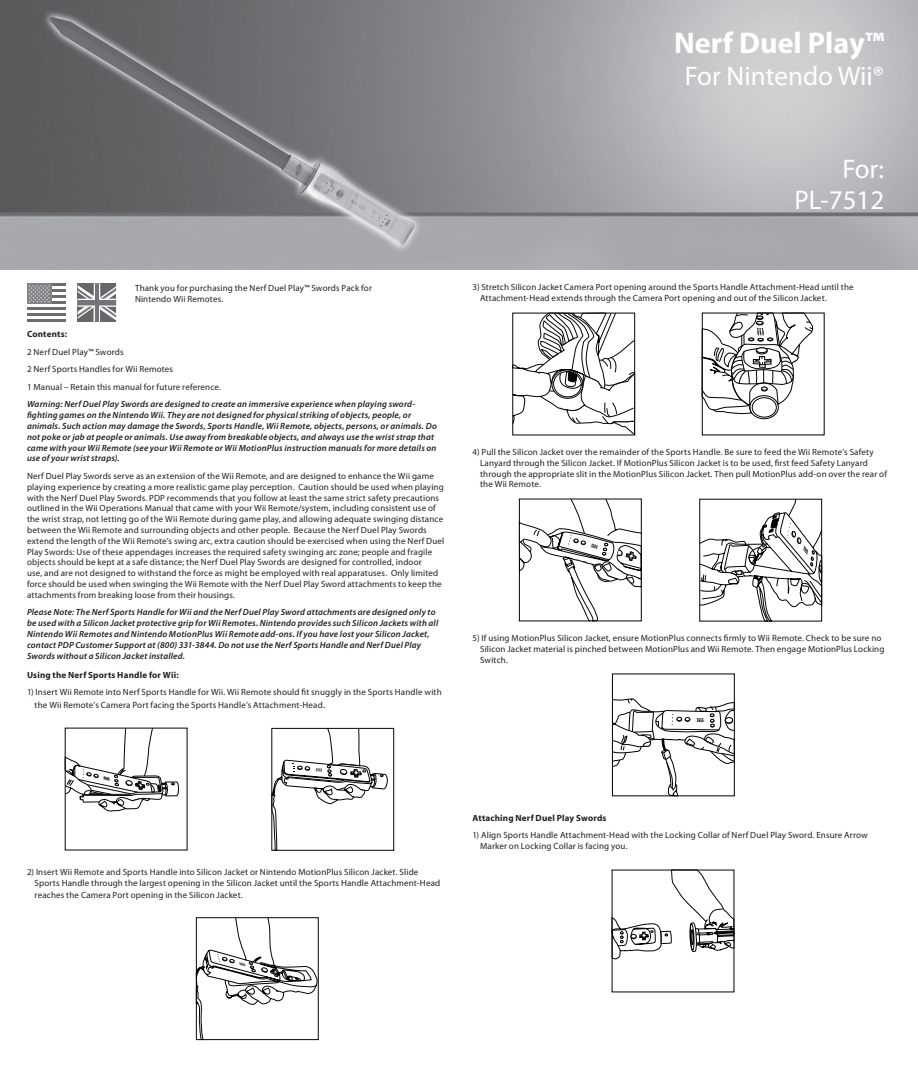
<style>
.page{position:relative;width:918px;height:1080px;background:#fff}
.page>*{position:absolute;margin:0;border:0;box-sizing:border-box;transform-origin:0 0}
.t1{font:700 30px "Myriad Pro";color:#fff}
.t2{font:27px "Myriad Pro";color:#fff}
.t3{font:9px/10.8px "Myriad Pro";letter-spacing:.015em;color:#231f20}
.t4{font:italic 600 9px/10.8px "Myriad Pro";letter-spacing:.02em;color:#231f20}
.t5{font:700 9px "Myriad Pro";letter-spacing:.02em;color:#231f20}
.s1{font-size:10.5px}
</style>
<div class="page">
<img style="left:0;top:0;width:918px;height:270px">
<svg style="left:78px;top:284px;width:38px;height:38px"></svg>
<hr style="left:27px;top:319px;width:39px;height:3px;background:#6c6d70">
<hr style="left:27px;top:313px;width:39px;height:3px;background:#6c6d70">
<hr style="left:27px;top:307px;width:39px;height:3px;background:#6c6d70">
<hr style="left:27px;top:301px;width:39px;height:3px;background:#6c6d70">
<hr style="left:27px;top:295px;width:39px;height:3px;background:#6c6d70">
<hr style="left:27px;top:289px;width:39px;height:3px;background:#6c6d70">
<hr style="left:27px;top:284px;width:39px;height:2px;background:#6c6d70">
<div style="left:27px;top:284px;width:24px;height:20px;background:#818386"></div>
<svg style="left:29px;top:285px;width:21px;height:17px"></svg>
<svg style="left:65px;top:728px;width:114px;height:83px"></svg>
<svg style="left:272px;top:728px;width:116px;height:122px"></svg>
<svg style="left:196px;top:918px;width:121px;height:122px"></svg>
<svg style="left:513px;top:313px;width:122px;height:123px"></svg>
<div style="left:752px;top:398px;width:24px;height:19px;border:1px solid #000;border-radius:50%"></div>
<div style="left:750px;top:396px;width:28px;height:23px;border:1px solid #000;border-radius:50%"></div>
<svg style="left:702px;top:313px;width:111px;height:101px"></svg>
<svg style="left:519px;top:499px;width:123px;height:122px"></svg>
<svg style="left:700px;top:499px;width:122px;height:122px"></svg>
<svg style="left:612px;top:698px;width:123px;height:99px"></svg>
<svg style="left:612px;top:870px;width:122px;height:123px"></svg>
<p class="t1" style="left:674px;top:24px;width:211px">Nerf Duel Play™</p>
<p class="t2" style="left:685px;top:59px;width:201px">For Nintendo Wii®</p>
<p class="t2" style="left:842px;top:152px;width:43px">For:</p>
<p class="t2" style="left:795px;top:183px;width:91px">PL-7512</p>
<p class="t3" style="left:135px;top:283px;width:239px">Thank you for purchasing the Nerf Duel Play™ Swords Pack for<br>Nintendo Wii Remotes.</p>
<p class="t5" style="left:27px;top:328px;width:42px">Contents:</p>
<p class="t3" style="left:27px;top:346px;width:98px">2 Nerf Duel Play™ Swords</p>
<p class="t3" style="left:27px;top:364px;width:148px">2 Nerf Sports Handles for Wii Remotes</p>
<p class="t3" style="left:27px;top:381px;width:196px">1 Manual – Retain this manual for future reference.</p>
<p class="t4" style="left:27px;top:399px;width:411px">Warning: Nerf Duel Play Swords are designed to create an immersive experience when playing sword&shy;fighting games on the Nintendo Wii. They are not designed for physical striking of objects, people, or animals. Such action may damage the Swords, Sports Handle, Wii Remote, objects, persons, or animals. Do not poke or jab at people or animals. Use away from breakable objects, and always use the wrist strap that came with your Wii Remote (see your Wii Remote or Wii MotionPlus instruction manuals for more details on use of your wrist straps).</p>
<p class="t3" style="left:27px;top:470px;width:419px">Nerf Duel Play Swords serve as an extension of the Wii Remote, and are designed to enhance the Wii game playing experience by creating a more realistic game play perception. Caution should be used when playing with the Nerf Duel Play Swords. PDP recommends that you follow at least the same strict safety precautions outlined in the Wii Operations Manual that came with your Wii Remote/system, including consistent use of the wrist strap, not letting go of the Wii Remote during game play, and allowing adequate swinging distance between the Wii Remote and surrounding objects and other people. Because the Nerf Duel Play Swords extend the length of the Wii Remote’s swing arc, extra caution should be exercised when using the Nerf Duel Play Swords: Use of these appendages increases the required safety swinging arc zone; people and fragile objects should be kept at a safe distance; the Nerf Duel Play Swords are designed for controlled, indoor<br>use, and are not designed to withstand the force as might be employed with real apparatuses. Only limited force should be used when swinging the Wii Remote with the Nerf Duel Play Sword attachments to keep the attachments from breaking loose from their housings.</p>
<p class="t4" style="left:27px;top:607px;width:413px">Please Note: The Nerf Sports Handle for Wii and the Nerf Duel Play Sword attachments are designed only to be used with a Silicon Jacket protective grip for Wii Remotes. Nintendo provides such Silicon Jackets with all Nintendo Wii Remotes and Nintendo MotionPlus Wii Remote add-ons. If you have lost your Silicon Jacket, contact PDP Customer Support at (800) 331-3844. Do not use the Nerf Sports Handle and Nerf Duel Play Swords without a Silicon Jacket installed.</p>
<p class="t5" style="left:27px;top:669px;width:153px">Using the Nerf Sports Handle for Wii:</p>
<p class="t3" style="left:35px;top:686px;width:409px;line-height:12.6px;text-indent:-8px">1) Insert Wii Remote into Nerf Sports Handle for Wii. Wii Remote should fit snuggly in the Sports Handle with the Wii Remote’s Camera Port facing the Sports Handle’s Attachment-Head<span class="s1">.</span></p>
<p class="t3" style="left:480px;top:282px;width:375px;text-indent:-8px">3) Stretch Silicon Jacket Camera Port opening around the Sports Handle Attachment-Head until the<br>Attachment-Head extends through the Camera Port opening and out of the Silicon Jacket.</p>
<p class="t3" style="left:480px;top:446px;width:408px;text-indent:-8px">4) Pull the Silicon Jacket over the remainder of the Sports Handle. Be sure to feed the Wii Remote’s Safety Lanyard through the Silicon Jacket. If MotionPlus Silicon Jacket is to be used, first feed Safety Lanyard through the appropriate slit in the MotionPlus Silicon Jacket. Then pull MotionPlus add-on over the rear of the Wii Remote.</p>
<p class="t3" style="left:480px;top:633px;width:406px;text-indent:-8px">5) If using MotionPlus Silicon Jacket, ensure MotionPlus connects firmly to Wii Remote. Check to be sure no<br>Silicon Jacket material is pinched between MotionPlus and Wii Remote. Then engage MotionPlus Locking<br>Switch.</p>
<p class="t3" style="left:35px;top:866px;width:407px;text-indent:-8px">2) Insert Wii Remote and Sports Handle into Silicon Jacket or Nintendo MotionPlus Silicon Jacket. Slide<br>Sports Handle through the largest opening in the Silicon Jacket until the Sports Handle Attachment-Head</p>
<p class="t3" style="left:35px;top:890px;width:210px">reaches the Camera Port opening in the Silicon Jacket.</p>
<p class="t5" style="left:472px;top:812px;width:136px">Attaching Nerf Duel Play Swords</p>
<p class="t3" style="left:480px;top:830px;width:389px;text-indent:-8px">1) Align Sports Handle Attachment-Head with the Locking Collar of Nerf Duel Play Sword. Ensure Arrow<br>Marker on Locking Collar is facing you.</p>
</div>
